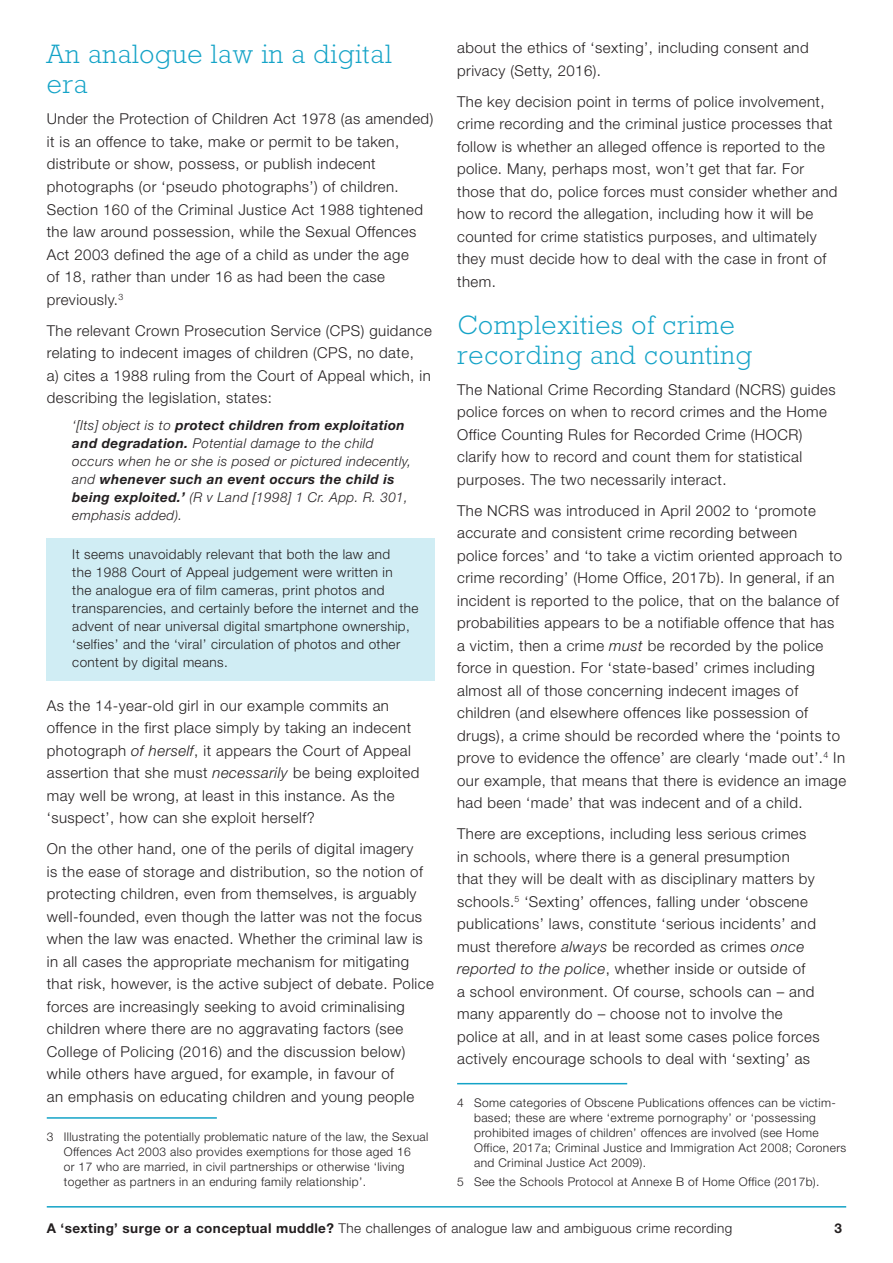
<style>
.page{position:relative;width:893px;height:1263px;background:#fff}
.page>*{position:absolute;margin:0;border:0;box-sizing:border-box;transform-origin:0 0}
.b-head{font:300 27px/30px "M Rockwell";letter-spacing:.03em;color:#14a3c7}
.text{font:300 15px/22.5px "Helvetica Neue LT Std";letter-spacing:.03em;color:#231f20}
.box_text{font:300 13.5px/18px "Helvetica Neue LT Std";letter-spacing:.03em;color:#231f20}
.quote{font:italic 300 13.5px/18px "Helvetica Neue LT Std";letter-spacing:.03em;color:#231f20}
.running_head{font:300 13.5px "Helvetica Neue LT Std";letter-spacing:.03em;color:#231f20}
.running_head-2{font:700 13.5px "Helvetica Neue LT Std";color:#231f20}
.footnote{font:300 12px/15px "Helvetica Neue LT Std";letter-spacing:.03em;color:#231f20}
.s1{font-weight:700}
.s2{font-style:italic}
</style>
<div class="page">
<hr style="left:47px;top:1206px;width:799px;height:1px;background:#14a3c7">
<div style="left:47px;top:538px;width:388px;height:142px;background:#d0edf4"></div>
<hr style="left:47px;top:1117px;width:170px;height:2px;background:#14a3c7">
<hr style="left:457px;top:1083px;width:170px;height:1px;background:#14a3c7">
<p class="b-head" style="left:47px;top:40px;width:346px">An analogue law in a digital era</p>
<p class="text" style="left:47px;top:108px;width:388px">Under the Protection of Children Act 1978 (as amended) it is an offence to take, make or permit to be taken, distribute or show, possess, or publish indecent photographs (or ‘pseudo photographs’) of children.<br>Section 160 of the Criminal Justice Act 1988 tightened the law around possession, while the Sexual Offences Act 2003 defined the age of a child as under the age<br>of 18, rather than under 16 as had been the case previously.<sup>3</sup></p>
<p class="text" style="left:47px;top:319px;width:386px">The relevant Crown Prosecution Service (CPS) guidance relating to indecent images of children (CPS, no date,<br>a) cites a 1988 ruling from the Court of Appeal which, in describing the legislation, states:</p>
<p class="quote" style="left:72px;top:416px;width:340px">‘[Its] object is to <span class="s1">protect children from exploitation and degradation.</span> Potential damage to the child occurs when he or she is posed or pictured indecently, and <span class="s1">whenever such an event occurs the child is being exploited.’</span> (R v Land [1998] 1 Cr. App. R. 301, emphasis added).</p>
<p class="box_text" style="left:72px;top:545px;width:348px">It seems unavoidably relevant that both the law and<br>the 1988 Court of Appeal judgement were written in<br>the analogue era of film cameras, print photos and transparencies, and certainly before the internet and the advent of near universal digital smartphone ownership, ‘selfies’ and the ‘viral’ circulation of photos and other content by digital means.</p>
<p class="text" style="left:47px;top:694px;width:374px">As the 14-year-old girl in our example commits an offence in the first place simply by taking an indecent photograph <span class="s2">of herself</span>, it appears the Court of Appeal assertion that she must <span class="s2">necessarily</span> be being exploited may well be wrong, at least in this instance. As the ‘suspect’, how can she exploit herself?</p>
<p class="text" style="left:47px;top:837px;width:389px">On the other hand, one of the perils of digital imagery<br>is the ease of storage and distribution, so the notion of protecting children, even from themselves, is arguably well-founded, even though the latter was not the focus when the law was enacted. Whether the criminal law is in all cases the appropriate mechanism for mitigating that risk, however, is the active subject of debate. Police forces are increasingly seeking to avoid criminalising children where there are no aggravating factors (see College of Policing (2016) and the discussion below) while others have argued, for example, in favour of<br>an emphasis on educating children and young people</p>
<p class="footnote" style="left:64px;top:1129px;width:366px;text-indent:-17px">3 Illustrating the potentially problematic nature of the law, the Sexual Offences Act 2003 also provides exemptions for those aged 16<br>or 17 who are married, in civil partnerships or otherwise ‘living together as partners in an enduring family relationship’.</p>
<p class="text" style="left:457px;top:36px;width:353px">about the ethics of ‘sexting’, including consent and privacy (Setty, 2016).</p>
<p class="text" style="left:457px;top:90px;width:382px">The key decision point in terms of police involvement, crime recording and the criminal justice processes that follow is whether an alleged offence is reported to the police. Many, perhaps most, won’t get that far. For those that do, police forces must consider whether and how to record the allegation, including how it will be counted for crime statistics purposes, and ultimately they must decide how to deal with the case in front of them.</p>
<p class="b-head" style="left:457px;top:310px;width:296px">Complexities of crime recording and counting</p>
<p class="text" style="left:457px;top:378px;width:380px">The National Crime Recording Standard (NCRS) guides police forces on when to record crimes and the Home Office Counting Rules for Recorded Crime (HOCR) clarify how to record and count them for statistical purposes. The two necessarily interact.</p>
<p class="text" style="left:457px;top:499px;width:391px">The NCRS was introduced in April 2002 to ‘promote accurate and consistent crime recording between<br>police forces’ and ‘to take a victim oriented approach to crime recording’ (Home Office, 2017b). In general, if an incident is reported to the police, that on the balance of probabilities appears to be a notifiable offence that has<br>a victim, then a crime <span class="s2">must</span> be recorded by the police force in question. For ‘state-based’ crimes including almost all of those concerning indecent images of children (and elsewhere offences like possession of drugs), a crime should be recorded where the ‘points to prove to evidence the offence’ are clearly ‘made out’.<sup>4</sup> In our example, that means that there is evidence an image had been ‘made’ that was indecent and of a child.</p>
<p class="text" style="left:457px;top:822px;width:364px">There are exceptions, including less serious crimes in schools, where there is a general presumption<br>that they will be dealt with as disciplinary matters by schools.<sup>5</sup> ‘Sexting’ offences, falling under ‘obscene publications’ laws, constitute ‘serious incidents’ and must therefore <span class="s2">always</span> be recorded as crimes <span class="s2">once reported to the police</span>, whether inside or outside of<br>a school environment. Of course, schools can – and many apparently do – choose not to involve the police at all, and in at least some cases police forces actively encourage schools to deal with ‘sexting’ as</p>
<p class="footnote" style="left:474px;top:1095px;width:374px;text-indent:-17px">4 Some categories of Obscene Publications offences can be victim&shy;based; these are where ‘extreme pornography’ or ‘possessing prohibited images of children’ offences are involved (see Home Office, 2017a; Criminal Justice and Immigration Act 2008; Coroners and Criminal Justice Act 2009).</p>
<p class="footnote" style="left:457px;top:1174px;width:364px">5 See the Schools Protocol at Annexe B of Home Office (2017b).</p>
<p class="running_head" style="left:47px;top:1220px;width:687px"><span class="s1">A ‘sexting’ surge or a conceptual muddle?</span> The challenges of analogue law and ambiguous crime recording</p>
<p class="running_head-2" style="left:834px;top:1220px;width:9px">3</p>
</div>
